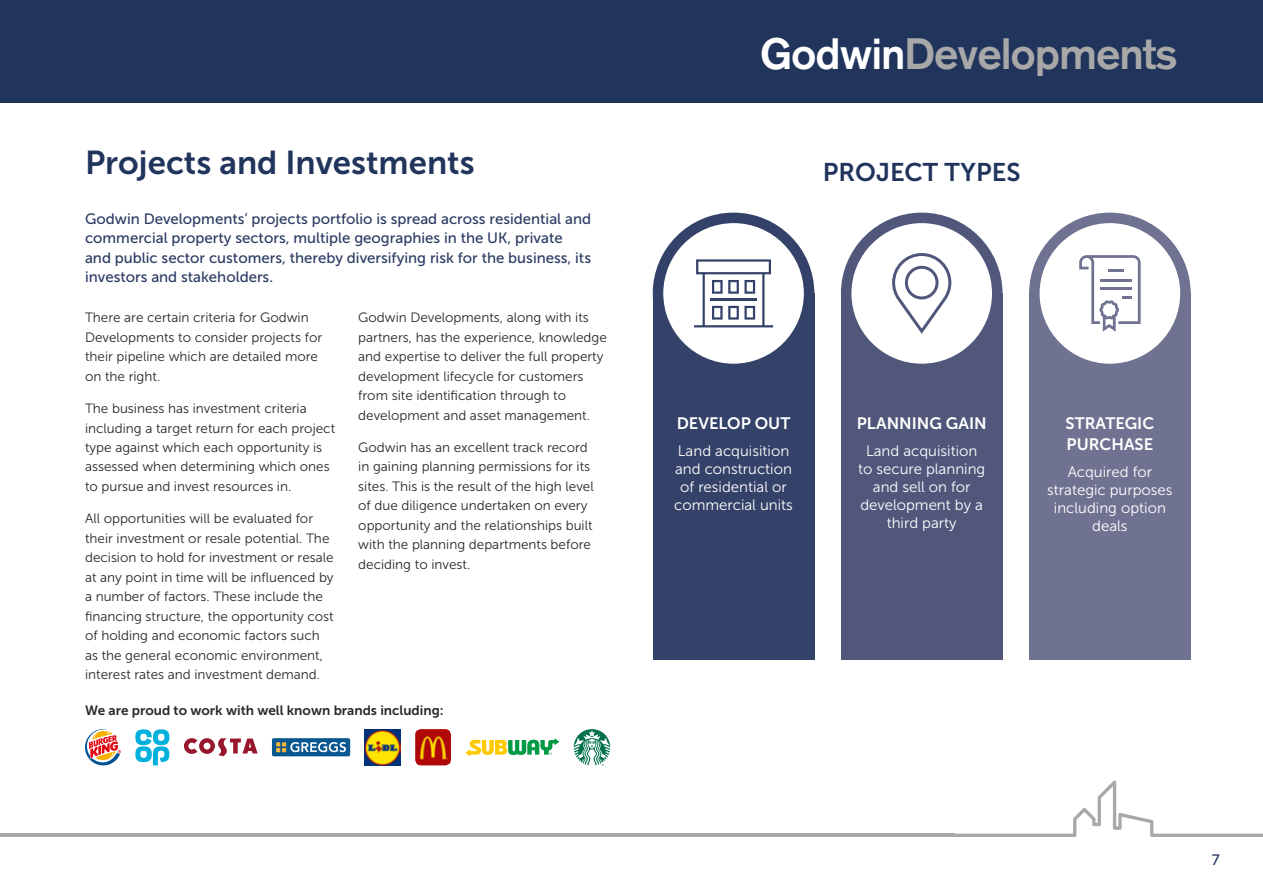
<style>
.page{position:relative;width:1263px;height:893px;background:#fff}
.page>*{position:absolute;margin:0;border:0;box-sizing:border-box;transform-origin:0 0}
.t1{font:500 43.5px "Akzidenz Grotesk BE";letter-spacing:-.025em;color:#a9a8a8}
.t2{font:33px "Museo Sans 700";color:#21355c}
.t3{font:25.5px "Museo Sans 700";color:#21355c}
.t4{font:16.5px/21px "Museo Sans 700";color:#fff}
.t5{font:15px/19.5px "Museo Sans 500";color:#2a3a62}
.t6{font:15px/18px "Museo Sans 300";color:#fff;text-align:center}
.t7{font:15px "Museo Sans 500";color:#21355c}
.t8{font:13.5px/19.5px "Museo Sans 300";color:#282827}
.t9{font:13.5px "Museo Sans 700";color:#282827}
.s1{color:#fff}
</style>
<div class="page">
<svg style="left:574px;top:729px;width:36px;height:36px"></svg>
<img style="left:415px;top:729px;width:36px;height:36px">
<img style="left:364px;top:729px;width:37px;height:36px">
<svg style="left:85px;top:729px;width:36px;height:36px"></svg>
<svg style="left:465px;top:738px;width:94px;height:18px"></svg>
<div style="left:272px;top:738px;width:78px;height:18px;background:#08578f;border-radius:2px"></div>
<svg style="left:276px;top:742px;width:70px;height:10px"></svg>
<div style="left:653px;top:293px;width:161px;height:367px;background:#344168"></div>
<div style="left:658px;top:218px;width:151px;height:151px;background:#fff;border-radius:50%"></div>
<div style="left:653px;top:213px;width:161px;height:161px;border:10px solid #344168;border-radius:50%"></div>
<svg style="left:694px;top:259px;width:79px;height:68px"></svg>
<div style="left:841px;top:293px;width:161px;height:367px;background:#50577b"></div>
<div style="left:846px;top:218px;width:151px;height:151px;background:#fff;border-radius:50%"></div>
<div style="left:841px;top:213px;width:161px;height:161px;border:10px solid #50577b;border-radius:50%"></div>
<svg style="left:892px;top:253px;width:60px;height:81px"></svg>
<div style="left:1029px;top:293px;width:162px;height:367px;background:#707291"></div>
<div style="left:1034px;top:218px;width:151px;height:151px;background:#fff;border-radius:50%"></div>
<div style="left:1029px;top:213px;width:162px;height:161px;border:10px solid #707291;border-radius:50%"></div>
<svg style="left:1079px;top:255px;width:61px;height:77px"></svg>
<svg style="left:169px;top:734px;width:1px;height:23px"></svg>
<svg style="left:135px;top:729px;width:34px;height:36px"></svg>
<svg style="left:184px;top:738px;width:74px;height:18px"></svg>
<div style="left:0;top:0;width:1263px;height:103px;background:#21355c"></div>
<svg style="left:0;top:833px;width:13px;height:1px"></svg>
<svg style="left:951px;top:780px;width:312px;height:57px"></svg>
<hr style="left:0;top:834px;width:955px;height:3px;background:#a9a8a8">
<h2 class="t2" style="left:85px;top:144px;width:391px">Projects and Investments</h2>
<p class="t5" style="left:85px;top:209px;width:508px">Godwin Developments’ projects portfolio is spread across residential and commercial property sectors, multiple geographies in the UK, private and public sector customers, thereby diversifying risk for the business, its investors and stakeholders.</p>
<p class="t8" style="left:85px;top:308px;width:239px">There are certain criteria for Godwin<br>Developments to consider projects for their pipeline which are detailed more on the right.</p>
<p class="t8" style="left:85px;top:399px;width:252px">The business has investment criteria including a target return for each project type against which each opportunity is assessed when determining which ones to pursue and invest resources in.</p>
<p class="t8" style="left:85px;top:509px;width:250px">All opportunities will be evaluated for their investment or resale potential. The decision to hold for investment or resale at any point in time will be influenced by a number of factors. These include the financing structure, the opportunity cost of holding and economic factors such as the general economic environment, interest rates and investment demand.</p>
<p class="t8" style="left:358px;top:308px;width:250px">Godwin Developments, along with its partners, has the experience, knowledge and expertise to deliver the full property development lifecycle for customers from site identification through to development and asset management.</p>
<p class="t8" style="left:358px;top:438px;width:237px">Godwin has an excellent track record in gaining planning permissions for its sites. This is the result of the high level of due diligence undertaken on every opportunity and the relationships built with the planning departments before deciding to invest.</p>
<p class="t9" style="left:85px;top:703px;width:360px">We are proud to work with well known brands including:</p>
<h1 class="t1" style="left:760px;top:27px;width:420px"><span class="s1">Godwin</span>Developments</h1>
<h3 class="t3" style="left:823px;top:158px;width:199px">PROJECT TYPES</h3>
<p class="t4" style="left:677px;top:413px;width:115px">DEVELOP OUT</p>
<p class="t6" style="left:674px;top:442px;width:120px">Land acquisition and construction of residential or commercial units</p>
<p class="t4" style="left:857px;top:413px;width:131px">PLANNING GAIN</p>
<p class="t6" style="left:858px;top:442px;width:129px">Land acquisition to secure planning and sell on for development by a third party</p>
<p class="t4" style="left:1065px;top:413px;width:90px">STRATEGIC<br>PURCHASE</p>
<p class="t6" style="left:1047px;top:463px;width:127px">Acquired for strategic purposes including option deals</p>
<p class="t7" style="left:1212px;top:852px;width:9px">7</p>
</div>
